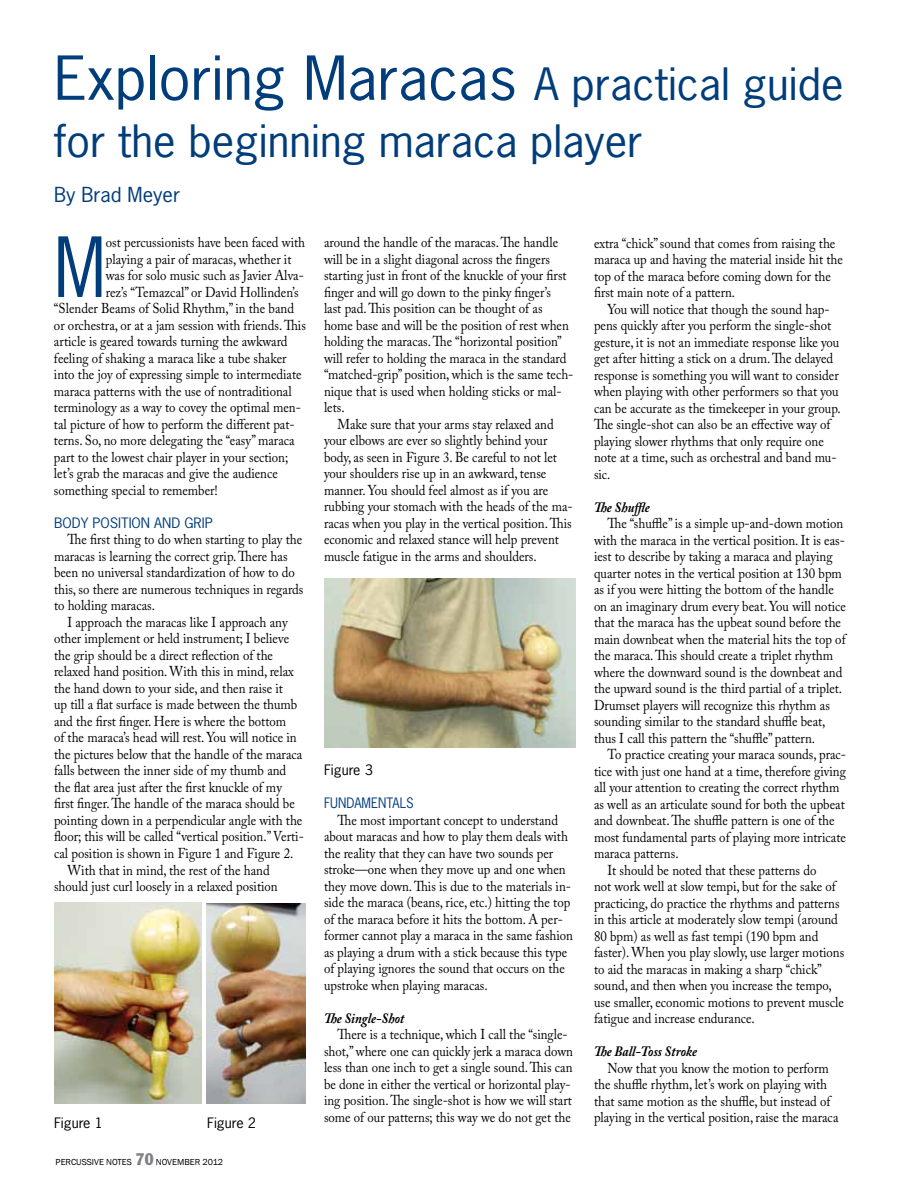
<style>
.page{position:relative;width:918px;height:1188px;background:#fff}
.page>*{position:absolute;margin:0;border:0;box-sizing:border-box;transform-origin:0 0}
.t1{font:77.85px "News Gothic";color:#003d7a;scale:.9 1}
.t2{font:57px "News Gothic";color:#003d7a;scale:1.05 1}
.t3{font:42px "News Gothic";color:#003d7a;scale:1.05 1}
.t4{font:19.5px "News Gothic";color:#003d7a;scale:1.05 1}
.t5{font:14.25px/16.5px "Adobe Caslon Pro";color:#000;scale:.9 1}
.t6{font:italic 700 14.25px "Adobe Caslon Pro";color:#000;scale:.9 1}
.t7{font:13.5px "News Gothic";color:#000;scale:1.05 1}
.t8{font:13.5px "News Gothic";color:#003d7a;scale:1.05 1}
.t9{font:13.5px "News Gothic";color:#003d7a;scale:.95 1}
.t10{font:9px "Franklin Gothic";color:#000}
.s1{font-size:42px}
.s2{font-stretch:condensed;font-size:16.5px;color:#808285}
</style>
<div class="page">
<img style="left:54px;top:903px;width:148px;height:201px">
<img style="left:207px;top:903px;width:99px;height:201px">
<img style="left:324px;top:579px;width:252px;height:168px">
<h2 class="t2" style="left:54px;top:42px;width:754px">Exploring Maracas <span class="s1">A practical guide</span></h2>
<h3 class="t3" style="left:54px;top:114px;width:562px">for the beginning maraca player</h3>
<h3 class="t4" style="left:54px;top:182px;width:122px">By Brad Meyer</h3>
<p class="t5" style="left:324px;top:234px;width:279px">around the handle of the maracas. The handle will be in a slight diagonal across the fingers starting just in front of the knuckle of your first finger and will go down to the pinky finger’s<br>last pad. This position can be thought of as home base and will be the position of rest when holding the maracas. The “horizontal position” will refer to holding the maraca in the standard “matched-grip” position, which is the same tech&shy;nique that is used when holding sticks or mal&shy;lets.</p>
<p class="t5" style="left:324px;top:416px;width:278px;text-indent:14px">Make sure that your arms stay relaxed and your elbows are ever so slightly behind your body, as seen in Figure 3. Be careful to not let your shoulders rise up in an awkward, tense manner. You should feel almost as if you are rubbing your stomach with the heads of the ma&shy;racas when you play in the vertical position. This economic and relaxed stance will help prevent muscle fatigue in the arms and shoulders.</p>
<h1 class="t1" style="left:54px;top:218px;width:59px">M</h1>
<p class="t5" style="left:106px;top:234px;width:223px">ost percussionists have been faced with</p>
<p class="t5" style="left:594px;top:234px;width:278px">extra “chick” sound that comes from raising the maraca up and having the material inside hit the top of the maraca before coming down for the first main note of a pattern.</p>
<p class="t5" style="left:594px;top:300px;width:276px;text-indent:14px">You will notice that though the sound hap&shy;pens quickly after you perform the single-shot gesture, it is not an immediate response like you get after hitting a stick on a drum. The delayed response is something you will want to consider when playing with other performers so that you can be accurate as the timekeeper in your group.<br>The single-shot can also be an effective way of playing slower rhythms that only require one note at a time, such as orchestral and band mu&shy;sic.</p>
<p class="t6" style="left:594px;top:498px;width:64px">The Shuffle</p>
<p class="t5" style="left:594px;top:515px;width:281px;text-indent:14px">The “shuffle” is a simple up-and-down motion with the maraca in the vertical position. It is eas&shy;iest to describe by taking a maraca and playing quarter notes in the vertical position at 130 bpm as if you were hitting the bottom of the handle on an imaginary drum every beat. You will notice that the maraca has the upbeat sound before the main downbeat when the material hits the top of the maraca. This should create a triplet rhythm where the downward sound is the downbeat and the upward sound is the third partial of a triplet.<br>Drumset players will recognize this rhythm as sounding similar to the standard shuffle beat, thus I call this pattern the “shuffle” pattern.</p>
<p class="t5" style="left:608px;top:746px;width:267px">To practice creating your maraca sounds, prac-</p>
<p class="t5" style="left:594px;top:762px;width:281px">tice with just one hand at a time, therefore giving</p>
<p class="t5" style="left:594px;top:779px;width:274px">all your attention to creating the correct rhythm</p>
<p class="t5" style="left:594px;top:795px;width:280px">as well as an articulate sound for both the upbeat</p>
<p class="t5" style="left:594px;top:812px;width:269px">and downbeat. The shuffle pattern is one of the</p>
<p class="t5" style="left:594px;top:828px;width:281px">most fundamental parts of playing more intricate</p>
<p class="t5" style="left:594px;top:845px;width:95px">maraca patterns.</p>
<p class="t5" style="left:608px;top:861px;width:234px">It should be noted that these patterns do</p>
<p class="t5" style="left:594px;top:878px;width:270px">not work well at slow tempi, but for the sake of</p>
<p class="t5" style="left:594px;top:894px;width:274px">practicing, do practice the rhythms and patterns</p>
<p class="t5" style="left:594px;top:911px;width:273px">in this article at moderately slow tempi (around</p>
<p class="t5" style="left:594px;top:927px;width:251px">80 bpm) as well as fast tempi (190 bpm and</p>
<p class="t5" style="left:594px;top:944px;width:280px">faster). When you play slowly, use larger motions</p>
<p class="t5" style="left:594px;top:960px;width:255px">to aid the maracas in making a sharp “chick”</p>
<p class="t5" style="left:594px;top:977px;width:266px">sound, and then when you increase the tempo,</p>
<p class="t5" style="left:594px;top:993px;width:279px">use smaller, economic motions to prevent muscle</p>
<p class="t5" style="left:594px;top:1010px;width:180px">fatigue and increase endurance.</p>
<p class="t6" style="left:594px;top:1043px;width:116px">The Ball-Toss Stroke</p>
<p class="t5" style="left:594px;top:1059px;width:273px;text-indent:14px">Now that you know the motion to perform the shuffle rhythm, let’s work on playing with that same motion as the shuffle, but instead of playing in the vertical position, raise the maraca</p>
<p class="t5" style="left:106px;top:251px;width:208px">playing a pair of maracas, whether it</p>
<p class="t5" style="left:106px;top:267px;width:222px">was for solo music such as Javier Alva-</p>
<p class="t5" style="left:106px;top:284px;width:216px">rez’s “Temazcal” or David Hollinden’s</p>
<p class="t5" style="left:54px;top:300px;width:268px">“Slender Beams of Solid Rhythm,” in the band</p>
<p class="t5" style="left:54px;top:317px;width:281px">or orchestra, or at a jam session with friends. This</p>
<p class="t5" style="left:54px;top:333px;width:261px">article is geared towards turning the awkward</p>
<p class="t5" style="left:54px;top:350px;width:260px">feeling of shaking a maraca like a tube shaker</p>
<p class="t5" style="left:54px;top:366px;width:277px">into the joy of expressing simple to intermediate</p>
<p class="t5" style="left:54px;top:383px;width:266px">maraca patterns with the use of nontraditional</p>
<p class="t5" style="left:54px;top:399px;width:276px">terminology as a way to covey the optimal men-</p>
<p class="t5" style="left:54px;top:416px;width:269px">tal picture of how to perform the different pat-</p>
<p class="t5" style="left:54px;top:432px;width:269px">terns. So, no more delegating the “easy” maraca</p>
<p class="t5" style="left:54px;top:449px;width:262px">part to the lowest chair player in your section;</p>
<p class="t5" style="left:54px;top:465px;width:250px">let’s grab the maracas and give the audience</p>
<p class="t5" style="left:54px;top:482px;width:184px">something special to remember!</p>
<p class="t8" style="left:54px;top:514px;width:153px">BODY POSITION AND GRIP</p>
<p class="t5" style="left:54px;top:531px;width:279px;text-indent:14px">The first thing to do when starting to play the maracas is learning the correct grip. There has been no universal standardization of how to do this, so there are numerous techniques in regards to holding maracas.</p>
<p class="t5" style="left:68px;top:614px;width:246px">I approach the maracas like I approach any</p>
<p class="t5" style="left:54px;top:630px;width:263px">other implement or held instrument; I believe</p>
<p class="t5" style="left:54px;top:647px;width:245px">the grip should be a direct reflection of the</p>
<p class="t5" style="left:54px;top:663px;width:268px">relaxed hand position. With this in mind, relax</p>
<p class="t5" style="left:54px;top:680px;width:256px">the hand down to your side, and then raise it</p>
<p class="t5" style="left:54px;top:696px;width:272px">up till a flat surface is made between the thumb</p>
<p class="t5" style="left:54px;top:713px;width:259px">and the first finger. Here is where the bottom</p>
<p class="t5" style="left:54px;top:729px;width:271px">of the maraca’s head will rest. You will notice in</p>
<p class="t5" style="left:54px;top:746px;width:277px">the pictures below that the handle of the maraca</p>
<p class="t5" style="left:54px;top:762px;width:260px">falls between the inner side of my thumb and</p>
<p class="t5" style="left:54px;top:779px;width:255px">the flat area just after the first knuckle of my</p>
<p class="t5" style="left:54px;top:795px;width:269px">first finger. The handle of the maraca should be</p>
<p class="t5" style="left:54px;top:812px;width:277px">pointing down in a perpendicular angle with the</p>
<p class="t5" style="left:54px;top:828px;width:279px">floor; this will be called “vertical position.” Verti-</p>
<p class="t5" style="left:54px;top:845px;width:267px">cal position is shown in Figure 1 and Figure 2.</p>
<p class="t5" style="left:68px;top:861px;width:226px">With that in mind, the rest of the hand</p>
<p class="t5" style="left:54px;top:878px;width:250px">should just curl loosely in a relaxed position</p>
<p class="t7" style="left:324px;top:762px;width:48px">Figure 3</p>
<p class="t9" style="left:324px;top:795px;width:96px">FUNDAMENTALS</p>
<p class="t5" style="left:324px;top:812px;width:278px;text-indent:14px">The most important concept to understand about maracas and how to play them deals with the reality that they can have two sounds per stroke—one when they move up and one when they move down. This is due to the materials in&shy;side the maraca (beans, rice, etc.) hitting the top of the maraca before it hits the bottom. A per&shy;former cannot play a maraca in the same fashion as playing a drum with a stick because this type of playing ignores the sound that occurs on the upstroke when playing maracas.</p>
<p class="t6" style="left:324px;top:1010px;width:91px">The Single-Shot</p>
<p class="t5" style="left:324px;top:1026px;width:278px;text-align:center">There is a technique, which I call the “single&shy;shot,” where one can quickly jerk a maraca down less than one inch to get a single sound. This can be done in either the vertical or horizontal play&shy;ing position. The single-shot is how we will start some of our patterns; this way we do not get the</p>
<p class="t7" style="left:54px;top:1114px;width:48px">Figure 1</p>
<p class="t7" style="left:207px;top:1114px;width:48px">Figure 2</p>
<p class="t10" style="left:56px;top:1156px;width:169px">PERCUSSIVE NOTES <span class="s2">70</span> N OVEMBER 2012</p>
</div>
